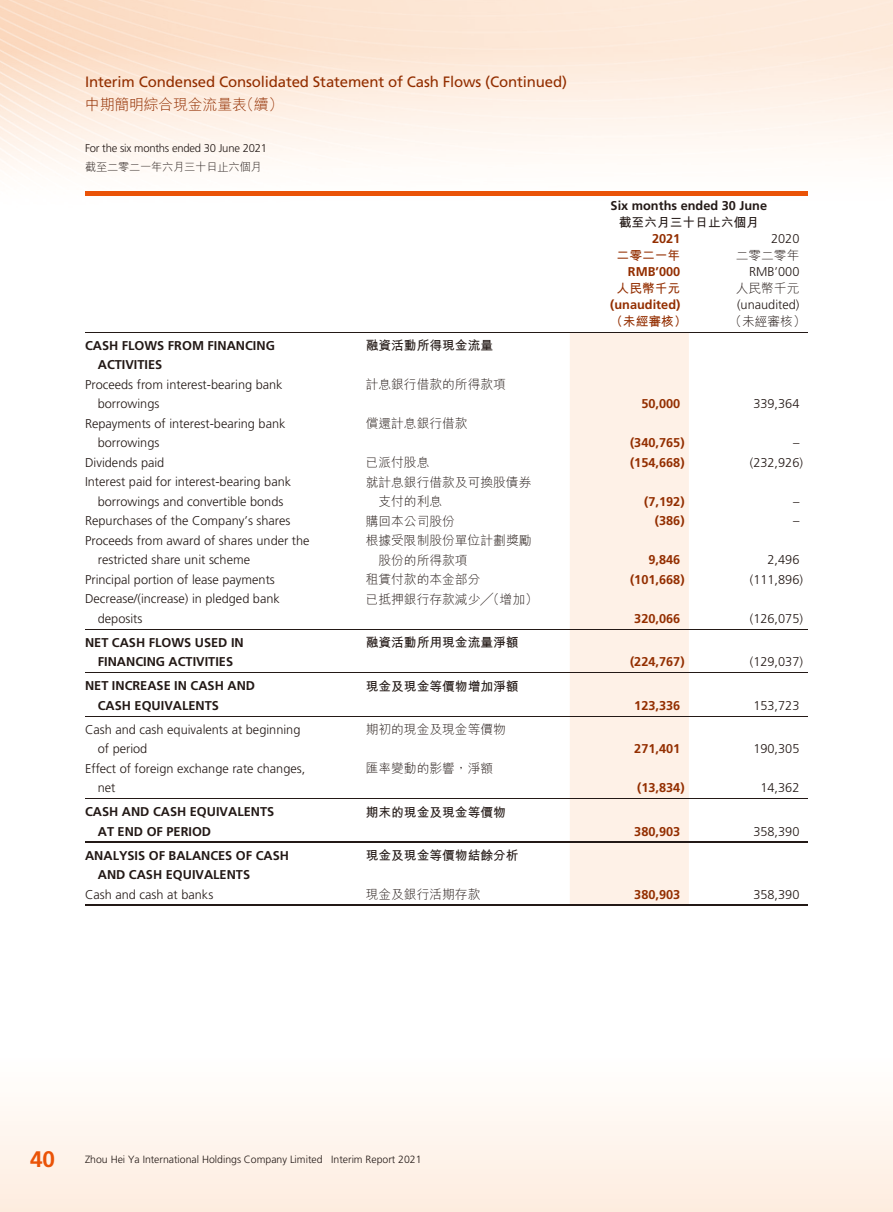
<style>
.page{position:relative;width:893px;height:1212px;background:#fff}
.page>*{position:absolute;margin:0;border:0;box-sizing:border-box;transform-origin:0 0}
.t1{font:700 22.5px "Frutiger LT Std";color:#ea5307}
.t2{font:15px "Frutiger LT Std";letter-spacing:-.01em;color:#932e00}
.t3{font:15px "M Hei HK Light E Ten B5 H";letter-spacing:-.02em;color:#932e00}
.t4{font:300 12.75px/19.5px "Frutiger LT Std";color:#231916}
.t5{font:700 12.75px/19.5px "Frutiger LT Std";color:#231916}
.t6{font:12.75px/19.5px "M Hei HK Light E Ten B5 H";color:#231916}
.t7{font:700 12.75px "Frutiger LT Std";color:#932e00}
.t8{font:12.75px "M Hei HK Bold E Ten B5 H";color:#231916}
.t9{font:12.75px "M Hei HK Bold E Ten B5 H";color:#932e00}
.t10{font:300 11.25px "Frutiger LT Std";letter-spacing:-.02em;color:#231916}
.t11{font:11.25px "M Hei HK Light E Ten B5 H";letter-spacing:-.02em;color:#231916}
.t12{font:300 10.5px "Frutiger LT Std";color:#231916}
</style>
<div class="page">
<div style="left:0;top:1051px;width:893px;height:161px;background:linear-gradient(to bottom,#fff,#fdecdf)"></div>
<div style="left:570px;top:333px;width:119px;height:571px;background:#fef1e7"></div>
<div style="left:85px;top:191px;width:281px;height:5px;background:#ea5307"></div>
<div style="left:366px;top:191px;width:204px;height:5px;background:#ea5307"></div>
<div style="left:570px;top:191px;width:238px;height:5px;background:#ea5307"></div>
<hr style="left:85px;top:332px;width:281px;height:1px;background:#231916">
<hr style="left:366px;top:332px;width:204px;height:1px;background:#231916">
<hr style="left:570px;top:332px;width:119px;height:1px;background:#231916">
<hr style="left:689px;top:332px;width:119px;height:1px;background:#231916">
<hr style="left:85px;top:629px;width:281px;height:1px;background:#231916">
<hr style="left:366px;top:629px;width:204px;height:1px;background:#231916">
<hr style="left:570px;top:629px;width:119px;height:1px;background:#231916">
<hr style="left:689px;top:629px;width:119px;height:1px;background:#231916">
<hr style="left:85px;top:672px;width:281px;height:1px;background:#231916">
<hr style="left:366px;top:672px;width:204px;height:1px;background:#231916">
<hr style="left:570px;top:672px;width:119px;height:1px;background:#231916">
<hr style="left:689px;top:672px;width:119px;height:1px;background:#231916">
<hr style="left:85px;top:716px;width:281px;height:1px;background:#231916">
<hr style="left:366px;top:716px;width:204px;height:1px;background:#231916">
<hr style="left:570px;top:716px;width:119px;height:1px;background:#231916">
<hr style="left:689px;top:716px;width:119px;height:1px;background:#231916">
<hr style="left:85px;top:798px;width:281px;height:1px;background:#231916">
<hr style="left:366px;top:798px;width:204px;height:1px;background:#231916">
<hr style="left:570px;top:798px;width:119px;height:1px;background:#231916">
<hr style="left:689px;top:798px;width:119px;height:1px;background:#231916">
<hr style="left:85px;top:841px;width:281px;height:1px;background:#231916">
<hr style="left:366px;top:841px;width:204px;height:1px;background:#231916">
<hr style="left:570px;top:841px;width:119px;height:1px;background:#231916">
<hr style="left:689px;top:841px;width:119px;height:1px;background:#231916">
<hr style="left:85px;top:904px;width:281px;height:1px;background:#231916">
<hr style="left:366px;top:904px;width:204px;height:1px;background:#231916">
<hr style="left:570px;top:904px;width:119px;height:1px;background:#231916">
<hr style="left:689px;top:904px;width:119px;height:1px;background:#231916">
<p class="t2" style="left:85px;top:74px;width:483px">Interim Condensed Consolidated Statement of Cash Flows (Continued)</p>
<p class="t3" style="left:85px;top:99px;width:200px">中期簡明綜合現金流量表（續）</p>
<p class="t10" style="left:85px;top:143px;width:183px">For the six months ended 30 June 2021</p>
<p class="t11" style="left:85px;top:162px;width:178px">截至二零二一年六月三十日止六個月</p>
<p class="t5" style="left:98px;top:336px;width:179px;text-indent:-13px">CASH FLOWS FROM FINANCING<br>ACTIVITIES</p>
<p class="t8" style="left:366px;top:341px;width:129px">融資活動所得現金流量</p>
<p class="t4" style="left:98px;top:375px;width:186px;text-indent:-13px">Proceeds from interest-bearing bank borrowings</p>
<p class="t6" style="left:366px;top:376px;width:142px">計息銀行借款的所得款項</p>
<p class="t4" style="left:98px;top:414px;width:189px;text-indent:-13px">Repayments of interest-bearing bank borrowings</p>
<p class="t6" style="left:366px;top:415px;width:103px">償還計息銀行借款</p>
<p class="t5" style="left:611px;top:197px;width:158px">Six months ended 30 June</p>
<p class="t8" style="left:619px;top:218px;width:142px">截至六月三十日止六個月</p>
<p class="t7" style="left:652px;top:233px;width:30px">2021</p>
<p class="t4" style="left:771px;top:230px;width:30px">2020</p>
<p class="t9" style="left:617px;top:251px;width:65px">二零二一年</p>
<p class="t6" style="left:736px;top:247px;width:65px">二零二零年</p>
<p class="t7" style="left:628px;top:266px;width:54px">RMB’000</p>
<p class="t4" style="left:749px;top:263px;width:52px">RMB’000</p>
<p class="t9" style="left:617px;top:284px;width:65px">人民幣千元</p>
<p class="t6" style="left:736px;top:280px;width:65px">人民幣千元</p>
<p class="t7" style="left:610px;top:299px;width:72px">(unaudited)</p>
<p class="t4" style="left:737px;top:296px;width:64px">(unaudited)</p>
<p class="t9" style="left:610px;top:317px;width:78px">（未經審核）</p>
<p class="t6" style="left:729px;top:313px;width:78px">（未經審核）</p>
<p class="t7" style="left:641px;top:398px;width:40px">50,000</p>
<p class="t4" style="left:753px;top:395px;width:48px">339,364</p>
<p class="t7" style="left:630px;top:437px;width:56px">(340,765)</p>
<p class="t4" style="left:793px;top:434px;width:8px">–</p>
<p class="t4" style="left:85px;top:453px;width:81px">Dividends paid</p>
<p class="t6" style="left:366px;top:454px;width:65px">已派付股息</p>
<p class="t7" style="left:630px;top:456px;width:56px">(154,668)</p>
<p class="t4" style="left:750px;top:453px;width:55px">(232,926)</p>
<p class="t4" style="left:85px;top:473px;width:208px;text-align:center">Interest paid for interest-bearing bank borrowings and convertible bonds</p>
<p class="t6" style="left:378px;top:474px;width:154px;text-indent:-13px">就計息銀行借款及可換股債券支付的利息</p>
<p class="t7" style="left:644px;top:495px;width:42px">(7,192)</p>
<p class="t4" style="left:793px;top:492px;width:8px">–</p>
<p class="t4" style="left:85px;top:512px;width:207px">Repurchases of the Company’s shares</p>
<p class="t6" style="left:366px;top:513px;width:91px">購回本公司股份</p>
<p class="t7" style="left:655px;top:515px;width:31px">(386)</p>
<p class="t4" style="left:793px;top:512px;width:8px">–</p>
<p class="t4" style="left:98px;top:531px;width:213px;text-indent:-13px">Proceeds from award of shares under the restricted share unit scheme</p>
<p class="t6" style="left:378px;top:532px;width:154px;text-indent:-13px">根據受限制股份單位計劃獎勵股份的所得款項</p>
<p class="t7" style="left:648px;top:554px;width:33px">9,846</p>
<p class="t4" style="left:767px;top:551px;width:33px">2,496</p>
<p class="t4" style="left:85px;top:570px;width:191px">Principal portion of lease payments</p>
<p class="t6" style="left:366px;top:571px;width:116px">租賃付款的本金部分</p>
<p class="t7" style="left:630px;top:573px;width:56px">(101,668)</p>
<p class="t4" style="left:750px;top:570px;width:55px">(111,896)</p>
<p class="t4" style="left:98px;top:590px;width:184px;text-indent:-13px">Decrease/(increase) in pledged bank deposits</p>
<p class="t6" style="left:366px;top:591px;width:174px">已抵押銀行存款減少╱（增加）</p>
<p class="t7" style="left:634px;top:612px;width:48px">320,066</p>
<p class="t4" style="left:750px;top:609px;width:55px">(126,075)</p>
<p class="t5" style="left:85px;top:633px;width:160px;text-align:center">NET CASH FLOWS USED IN<br>FINANCING ACTIVITIES</p>
<p class="t8" style="left:366px;top:638px;width:155px">融資活動所用現金流量淨額</p>
<p class="t5" style="left:98px;top:677px;width:159px;text-indent:-13px">NET INCREASE IN CASH AND<br>CASH EQUIVALENTS</p>
<p class="t8" style="left:366px;top:681px;width:155px">現金及現金等價物增加淨額</p>
<p class="t4" style="left:98px;top:720px;width:204px;text-indent:-13px">Cash and cash equivalents at beginning of period</p>
<p class="t6" style="left:366px;top:721px;width:142px">期初的現金及現金等價物</p>
<p class="t4" style="left:98px;top:759px;width:209px;text-indent:-13px">Effect of foreign exchange rate changes, net</p>
<p class="t6" style="left:366px;top:760px;width:129px">匯率變動的影響，淨額</p>
<p class="t5" style="left:98px;top:803px;width:178px;text-indent:-13px">CASH AND CASH EQUIVALENTS<br>AT END OF PERIOD</p>
<p class="t8" style="left:366px;top:807px;width:142px">期末的現金及現金等價物</p>
<p class="t7" style="left:630px;top:656px;width:56px">(224,767)</p>
<p class="t4" style="left:750px;top:653px;width:55px">(129,037)</p>
<p class="t7" style="left:634px;top:699px;width:48px">123,336</p>
<p class="t4" style="left:753px;top:696px;width:48px">153,723</p>
<p class="t7" style="left:634px;top:743px;width:48px">271,401</p>
<p class="t4" style="left:753px;top:740px;width:48px">190,305</p>
<p class="t7" style="left:637px;top:782px;width:49px">(13,834)</p>
<p class="t4" style="left:760px;top:779px;width:40px">14,362</p>
<p class="t7" style="left:634px;top:825px;width:48px">380,903</p>
<p class="t4" style="left:753px;top:822px;width:48px">358,390</p>
<p class="t5" style="left:98px;top:846px;width:193px;text-indent:-13px">ANALYSIS OF BALANCES OF CASH<br>AND CASH EQUIVALENTS</p>
<p class="t8" style="left:366px;top:851px;width:155px">現金及現金等價物結餘分析</p>
<p class="t4" style="left:85px;top:885px;width:130px">Cash and cash at banks</p>
<p class="t6" style="left:366px;top:886px;width:116px">現金及銀行活期存款</p>
<p class="t7" style="left:634px;top:888px;width:48px">380,903</p>
<p class="t4" style="left:753px;top:885px;width:48px">358,390</p>
<h1 class="t1" style="left:30px;top:1148px;width:27px">40</h1>
<p class="t12" style="left:85px;top:1154px;width:338px">Zhou Hei Ya International Holdings Company Limited Interim Report 2021</p>
</div>
